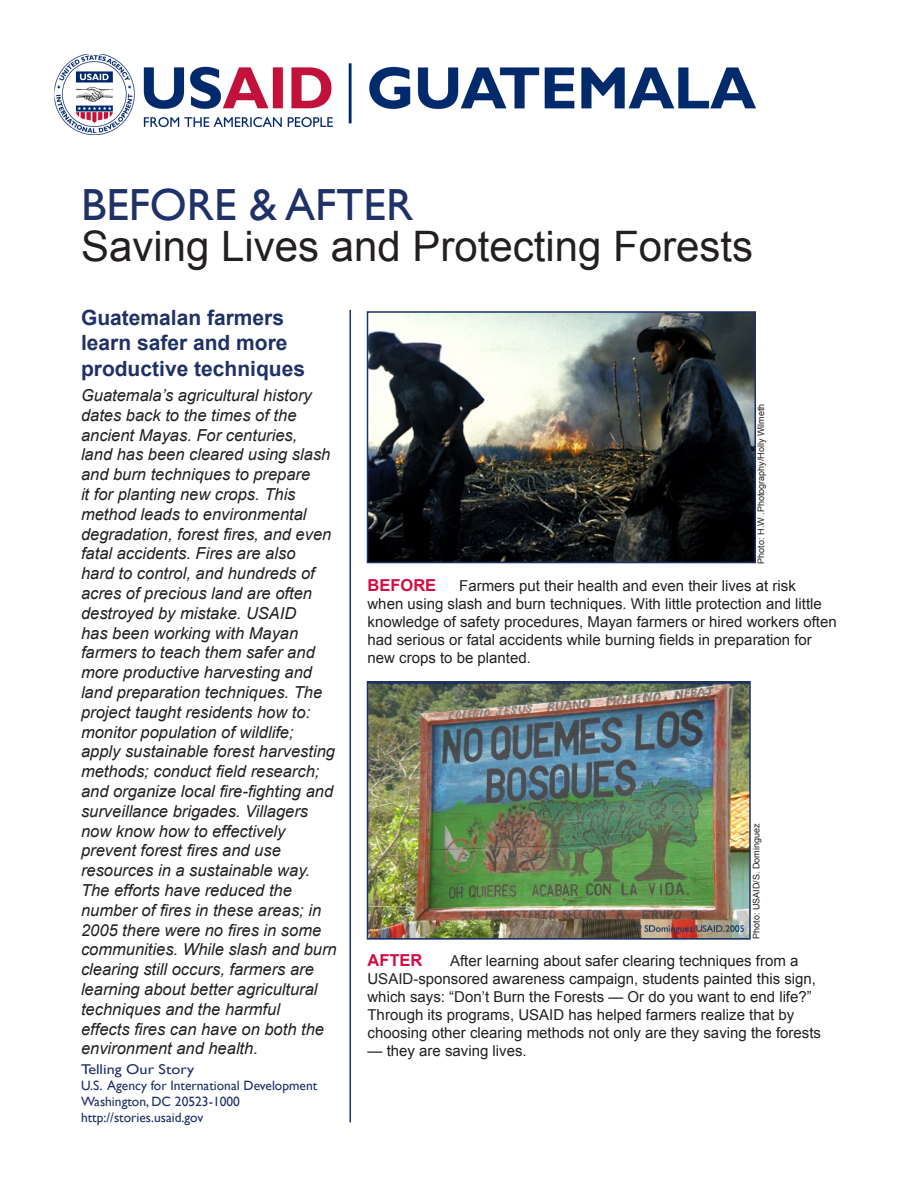
<style>
.page{position:relative;width:918px;height:1188px;background:#fff}
.page>*{position:absolute;margin:0;border:0;box-sizing:border-box;transform-origin:0 0}
.t1{font:45px "Gill Sans";color:#1f3167}
.t2{font:42px "Arial";color:#231f20}
.t3{font:700 21px/25.2px "Arial";color:#1f3167}
.t4{font:italic 16.5px/19.8px "Arial";color:#231f20}
.t5{font:700 16.5px "Arial";color:#d20d44}
.t6{font:15px/18px "Arial";color:#231f20}
.t7{font:14.1px "Gill Sans";color:#1f3167;scale:1.14 1}
.t8{font:13.5px "Gill Sans";color:#1f3167}
.t9{font:9px "Arial";color:#231f20}
</style>
<div class="page">
<hr style="left:350px;top:310px;width:1px;height:812px;background:#1f3167">
<img style="left:370px;top:314px;width:383px;height:246px">
<div style="left:367px;top:311px;width:389px;height:252px;border:2px solid #1f3167"></div>
<img style="left:54px;top:54px;width:702px;height:81px">
<img style="left:370px;top:684px;width:378px;height:253px">
<div style="left:367px;top:681px;width:384px;height:259px;border:2px solid #1f3167"></div>
<p class="t1" style="left:81px;top:179px;width:334px">BEFORE &amp; AFTER</p>
<p class="t2" style="left:81px;top:218px;width:674px">Saving Lives and Protecting Forests</p>
<p class="t3" style="left:81px;top:306px;width:226px">Guatemalan farmers learn safer and more productive techniques</p>
<p class="t4" style="left:81px;top:386px;width:257px">Guatemala’s agricultural history dates back to the times of the ancient Mayas. For centuries,<br>land has been cleared using slash and burn techniques to prepare<br>it for planting new crops. This method leads to environmental degradation, forest fires, and even fatal accidents. Fires are also<br>hard to control, and hundreds of acres of precious land are often destroyed by mistake. USAID<br>has been working with Mayan farmers to teach them safer and more productive harvesting and land preparation techniques. The project taught residents how to: monitor population of wildlife; apply sustainable forest harvesting methods; conduct field research; and organize local fire-fighting and surveillance brigades. Villagers now know how to effectively prevent forest fires and use resources in a sustainable way.<br>The efforts have reduced the number of fires in these areas; in<br>2005 there were no fires in some communities. While slash and burn clearing still occurs, farmers are learning about better agricultural techniques and the harmful<br>effects fires can have on both the environment and health.</p>
<p class="t7" style="left:81px;top:1061px;width:101px">Telling Our Story</p>
<p class="t8" style="left:81px;top:1078px;width:238px">U.S. Agency for International Development</p>
<p class="t8" style="left:81px;top:1094px;width:161px">Washington, DC 20523-1000</p>
<p class="t8" style="left:81px;top:1110px;width:124px">http://stories.usaid.gov</p>
<p class="t9" style="left:755px;top:564px;width:161px;rotate:-90deg">Photo: H.W .Photography/Holly Wilmeth</p>
<p class="t5" style="left:368px;top:574px;width:70px">BEFORE</p>
<p class="t6" style="left:368px;top:577px;width:471px;text-indent:92px">Farmers put their health and even their lives at risk<br>when using slash and burn techniques. With little protection and little knowledge of safety procedures, Mayan farmers or hired workers often had serious or fatal accidents while burning fields in preparation for new crops to be planted.</p>
<p class="t9" style="left:750px;top:939px;width:117px;rotate:-90deg">Photo: USAID/S. Dominguez</p>
<p class="t5" style="left:368px;top:949px;width:56px">AFTER</p>
<p class="t6" style="left:368px;top:952px;width:455px;text-indent:82px">After learning about safer clearing techniques from a USAID-sponsored awareness campaign, students painted this sign, which says: “Don’t Burn the Forests — Or do you want to end life?” Through its programs, USAID has helped farmers realize that by choosing other clearing methods not only are they saving the forests</p>
<p class="t6" style="left:368px;top:1042px;width:161px">— they are saving lives.</p>
</div>
